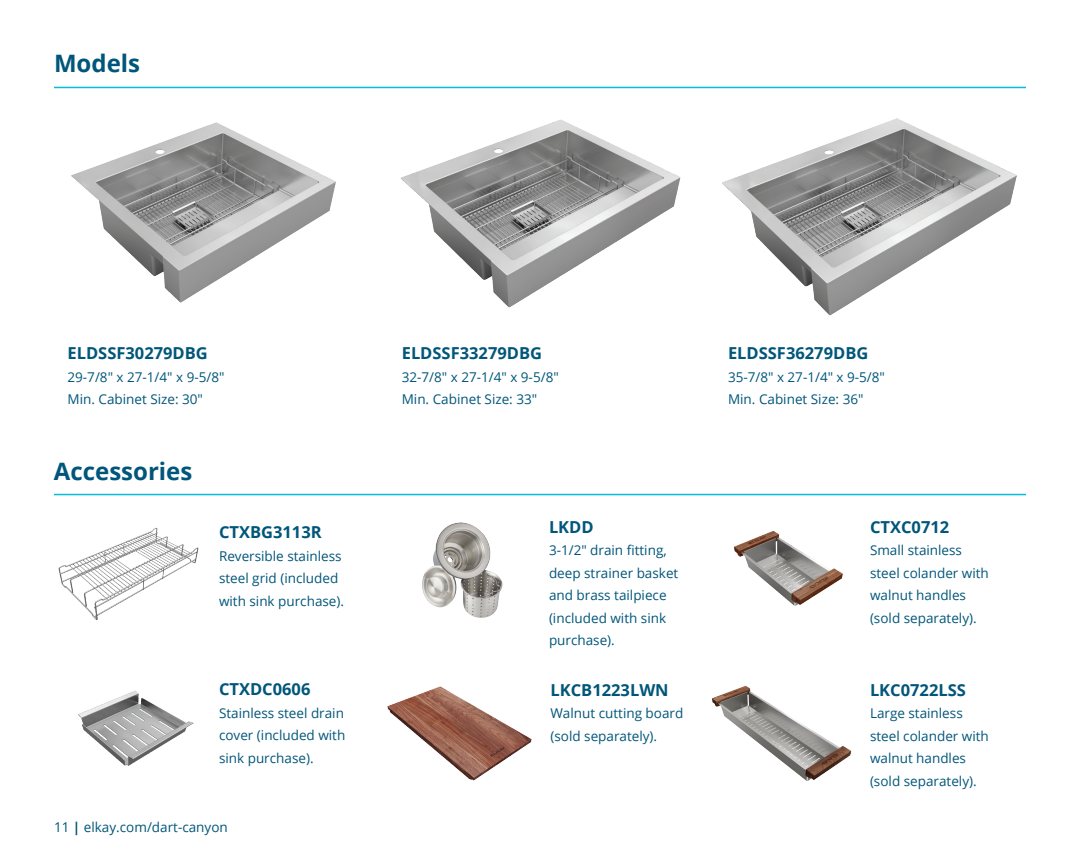
<style>
.page{position:relative;width:1080px;height:864px;background:#fff}
.page>*{position:absolute;margin:0;border:0;box-sizing:border-box;transform-origin:0 0}
.t1{font:700 24px "Open Sans";color:#00567a}
.t2{font:700 16.5px "Open Sans";color:#00567a}
.t3{font:13.5px/22.5px "Open Sans";color:#00567a}
.s1{font-weight:700}
</style>
<div class="page">
<img style="left:58px;top:527px;width:141px;height:93px">
<img style="left:734px;top:531px;width:109px;height:75px">
<img style="left:78px;top:690px;width:116px;height:76px">
<img style="left:71px;top:122px;width:265px;height:181px">
<img style="left:400px;top:119px;width:281px;height:189px">
<img style="left:722px;top:118px;width:295px;height:198px">
<img style="left:712px;top:685px;width:140px;height:96px">
<img style="left:422px;top:522px;width:81px;height:96px">
<img style="left:387px;top:686px;width:145px;height:95px">
<hr style="left:54px;top:87px;width:972px;height:1px;background:#07bbda">
<hr style="left:54px;top:494px;width:972px;height:1px;background:#07bbda">
<p class="t1" style="left:54px;top:47px;width:88px">Models</p>
<p class="t2" style="left:68px;top:342px;width:142px">ELDSSF30279DBG</p>
<p class="t3" style="left:68px;top:365px;width:158px">29-7/8″ x 27-1/4″ x 9-5/8″</p>
<p class="t3" style="left:68px;top:388px;width:137px">Min. Cabinet Size: 30″</p>
<p class="t1" style="left:54px;top:454px;width:140px">Accessories</p>
<p class="t2" style="left:219px;top:521px;width:104px">CTXBG3113R</p>
<p class="t3" style="left:219px;top:544px;width:127px">Reversible stainless steel grid (included with sink purchase).</p>
<p class="t2" style="left:219px;top:678px;width:93px">CTXDC0606</p>
<p class="t3" style="left:219px;top:701px;width:128px;text-align:justify">Stainless steel drain cover (included with sink purchase).</p>
<p class="t3" style="left:54px;top:816px;width:175px">11 <span class="s1">|</span> elkay.com/dart-canyon</p>
<p class="t2" style="left:402px;top:342px;width:142px">ELDSSF33279DBG</p>
<p class="t3" style="left:402px;top:365px;width:158px">32-7/8″ x 27-1/4″ x 9-5/8″</p>
<p class="t3" style="left:402px;top:388px;width:137px">Min. Cabinet Size: 33″</p>
<p class="t2" style="left:728px;top:342px;width:142px">ELDSSF36279DBG</p>
<p class="t3" style="left:728px;top:365px;width:158px">35-7/8″ x 27-1/4″ x 9-5/8″</p>
<p class="t3" style="left:728px;top:388px;width:137px">Min. Cabinet Size: 36″</p>
<p class="t2" style="left:549px;top:515px;width:46px">LKDD</p>
<p class="t3" style="left:549px;top:539px;width:131px">3-1/2″ drain fitting, deep strainer basket and brass tailpiece (included with sink purchase).</p>
<p class="t2" style="left:550px;top:678px;width:120px">LKCB1223LWN</p>
<p class="t3" style="left:550px;top:702px;width:134px">Walnut cutting board (sold separately).</p>
<p class="t2" style="left:870px;top:515px;width:81px">CTXC0712</p>
<p class="t3" style="left:870px;top:539px;width:120px">Small stainless steel colander with walnut handles (sold separately).</p>
<p class="t2" style="left:870px;top:678px;width:97px">LKC0722LSS</p>
<p class="t3" style="left:870px;top:702px;width:120px">Large stainless steel colander with walnut handles (sold separately).</p>
</div>
